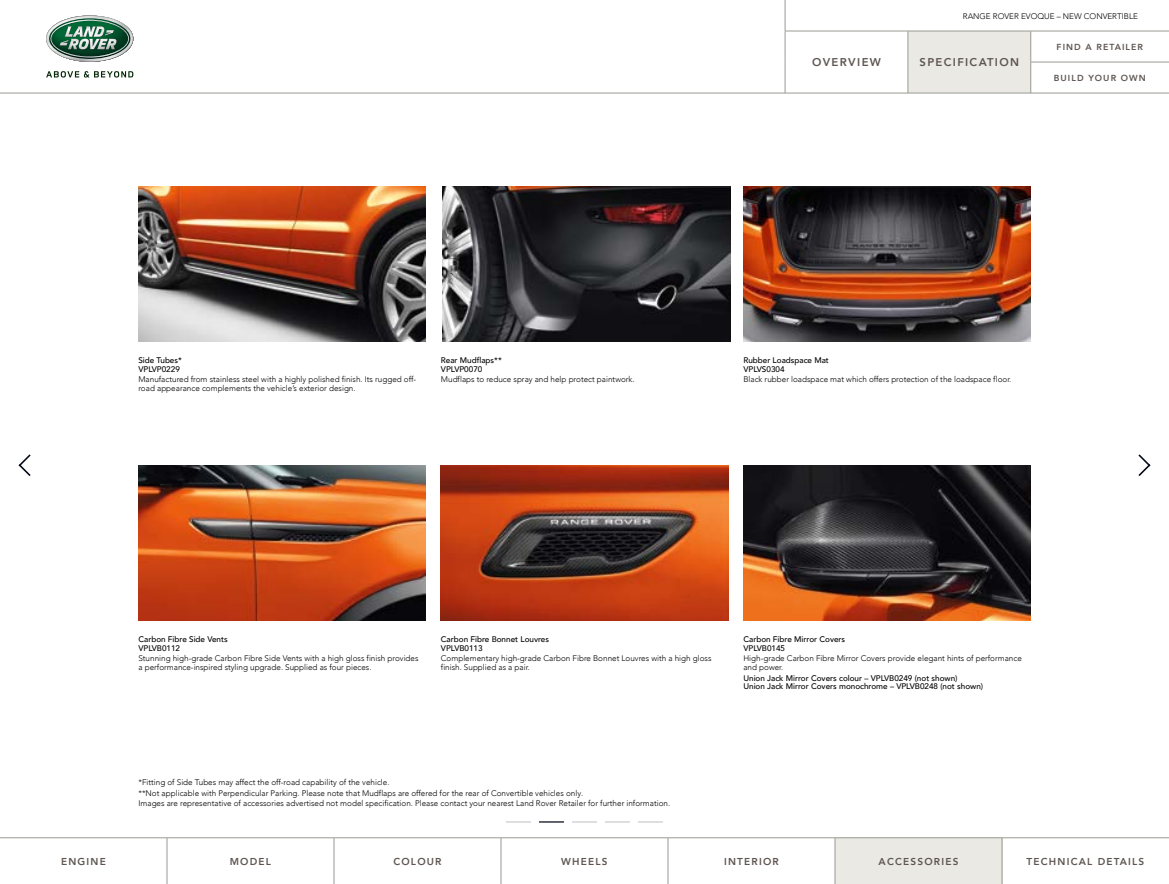
<style>
.page{position:relative;width:1169px;height:884px;background:#fff}
.page>*{position:absolute;margin:0;border:0;box-sizing:border-box;transform-origin:0 0}
.t1{font:800 11.25px "Avenir LT Com";letter-spacing:.12em;color:#5e5551}
.t2{font:800 10px "Avenir LT Com";letter-spacing:.12em;color:#5e5551}
.t3{font:800 8.75px "Avenir LT Com";letter-spacing:.12em;color:#5e5551}
.t4{font:300 8.12px/8.8px "Avenir LT Com";color:#000}
.t5{font:500 8.12px/8.8px "Avenir LT Com";color:#000}
</style>
<div class="page">
<svg style="left:46px;top:71px;width:87px;height:7px"></svg>
<svg style="left:46px;top:16px;width:87px;height:46px"></svg>
<img style="left:138px;top:186px;width:287px;height:155px">
<img style="left:441px;top:465px;width:287px;height:155px">
<img style="left:138px;top:465px;width:287px;height:155px">
<img style="left:743px;top:465px;width:287px;height:155px">
<img style="left:443px;top:186px;width:287px;height:155px">
<img style="left:743px;top:186px;width:287px;height:155px">
<div style="left:834px;top:837px;width:167px;height:47px;background:#ebe9e4"></div>
<div style="left:907px;top:31px;width:123px;height:62px;background:#ebe9e4"></div>
<svg style="left:605px;top:821px;width:25px;height:1px"></svg>
<svg style="left:638px;top:821px;width:25px;height:1px"></svg>
<svg style="left:572px;top:821px;width:25px;height:1px"></svg>
<svg style="left:539px;top:821px;width:25px;height:1px"></svg>
<svg style="left:506px;top:821px;width:25px;height:1px"></svg>
<hr style="left:0;top:93px;width:1168px;height:1px;background:#999b92">
<hr style="left:0;top:837px;width:167px;height:1px;background:#999b92">
<hr style="left:167px;top:837px;width:167px;height:1px;background:#999b92">
<hr style="left:167px;top:838px;width:1px;height:46px;background:#999b92">
<hr style="left:334px;top:837px;width:167px;height:1px;background:#999b92">
<hr style="left:333px;top:838px;width:1px;height:46px;background:#999b92">
<hr style="left:501px;top:837px;width:167px;height:1px;background:#999b92">
<hr style="left:500px;top:838px;width:1px;height:46px;background:#999b92">
<hr style="left:668px;top:837px;width:166px;height:1px;background:#999b92">
<hr style="left:667px;top:838px;width:1px;height:46px;background:#999b92">
<hr style="left:834px;top:837px;width:167px;height:1px;background:#999b92">
<hr style="left:834px;top:838px;width:1px;height:46px;background:#999b92">
<hr style="left:1001px;top:837px;width:167px;height:1px;background:#999b92">
<hr style="left:1001px;top:838px;width:1px;height:46px;background:#999b92">
<hr style="left:784px;top:0;width:1px;height:31px;background:#999b92">
<hr style="left:784px;top:31px;width:123px;height:1px;background:#999b92">
<hr style="left:784px;top:31px;width:1px;height:31px;background:#999b92">
<hr style="left:907px;top:31px;width:123px;height:1px;background:#999b92">
<hr style="left:907px;top:31px;width:1px;height:31px;background:#999b92">
<hr style="left:1030px;top:31px;width:1px;height:31px;background:#999b92">
<hr style="left:784px;top:62px;width:1px;height:31px;background:#999b92">
<hr style="left:907px;top:62px;width:1px;height:31px;background:#999b92">
<hr style="left:1030px;top:62px;width:1px;height:31px;background:#999b92">
<hr style="left:1030px;top:31px;width:138px;height:1px;background:#999b92">
<hr style="left:1030px;top:62px;width:138px;height:1px;background:#999b92">
<svg style="left:1138px;top:454px;width:12px;height:22px"></svg>
<svg style="left:19px;top:454px;width:12px;height:22px"></svg>
<p class="t4" style="left:962px;top:11px;width:176px">RANGE ROVER EVOQUE – NEW CONVERTIBLE</p>
<h1 class="t1" style="left:812px;top:56px;width:70px">OVERVIEW</h1>
<h1 class="t1" style="left:919px;top:56px;width:101px">SPECIFICATION</h1>
<p class="t3" style="left:1056px;top:42px;width:88px">FIND A RETAILER</p>
<p class="t3" style="left:1053px;top:73px;width:93px">BUILD YOUR OWN</p>
<p class="t5" style="left:138px;top:356px;width:45px">Side Tubes*<br>VPLVP0229</p>
<p class="t4" style="left:138px;top:375px;width:279px">Manufactured from stainless steel with a highly polished finish. Its rugged off&shy;road appearance complements the vehicle’s exterior design.</p>
<p class="t5" style="left:441px;top:356px;width:62px">Rear Mudflaps**<br>VPLVP0070</p>
<p class="t4" style="left:441px;top:375px;width:195px">Mudflaps to reduce spray and help protect paintwork.</p>
<p class="t5" style="left:743px;top:356px;width:87px">Rubber Loadspace Mat<br>VPLVS0304</p>
<p class="t4" style="left:743px;top:375px;width:269px">Black rubber loadspace mat which offers protection of the loadspace floor.</p>
<p class="t5" style="left:138px;top:635px;width:91px">Carbon Fibre Side Vents<br>VPLVB0112</p>
<p class="t4" style="left:138px;top:654px;width:281px">Stunning high-grade Carbon Fibre Side Vents with a high gloss finish provides a performance-inspired styling upgrade. Supplied as four pieces.</p>
<p class="t5" style="left:441px;top:635px;width:110px">Carbon Fibre Bonnet Louvres<br>VPLVB0113</p>
<p class="t4" style="left:441px;top:654px;width:272px">Complementary high-grade Carbon Fibre Bonnet Louvres with a high gloss finish. Supplied as a pair.</p>
<p class="t5" style="left:743px;top:635px;width:103px">Carbon Fibre Mirror Covers<br>VPLVB0145</p>
<p class="t4" style="left:743px;top:654px;width:280px">High-grade Carbon Fibre Mirror Covers provide elegant hints of performance and power.</p>
<p class="t5" style="left:743px;top:673px;width:241px">Union Jack Mirror Covers colour – VPLVB0249 (not shown)<br>Union Jack Mirror Covers monochrome – VPLVB0248 (not shown)</p>
<p class="t4" style="left:138px;top:777px;width:533px;line-height:10.5px">*Fitting of Side Tubes may affect the off-road capability of the vehicle.<br>**Not applicable with Perpendicular Parking. Please note that Mudflaps are offered for the rear of Convertible vehicles only.<br>Images are representative of accessories advertised not model specification. Please contact your nearest Land Rover Retailer for further information.</p>
<p class="t2" style="left:61px;top:855px;width:46px">ENGINE</p>
<p class="t2" style="left:230px;top:855px;width:43px">MODEL</p>
<p class="t2" style="left:393px;top:855px;width:50px">COLOUR</p>
<p class="t2" style="left:561px;top:855px;width:48px">WHEELS</p>
<p class="t2" style="left:724px;top:855px;width:56px">INTERIOR</p>
<p class="t2" style="left:878px;top:855px;width:81px">ACCESSORIES</p>
<p class="t2" style="left:1026px;top:855px;width:119px">TECHNICAL DETAILS</p>
</div>
